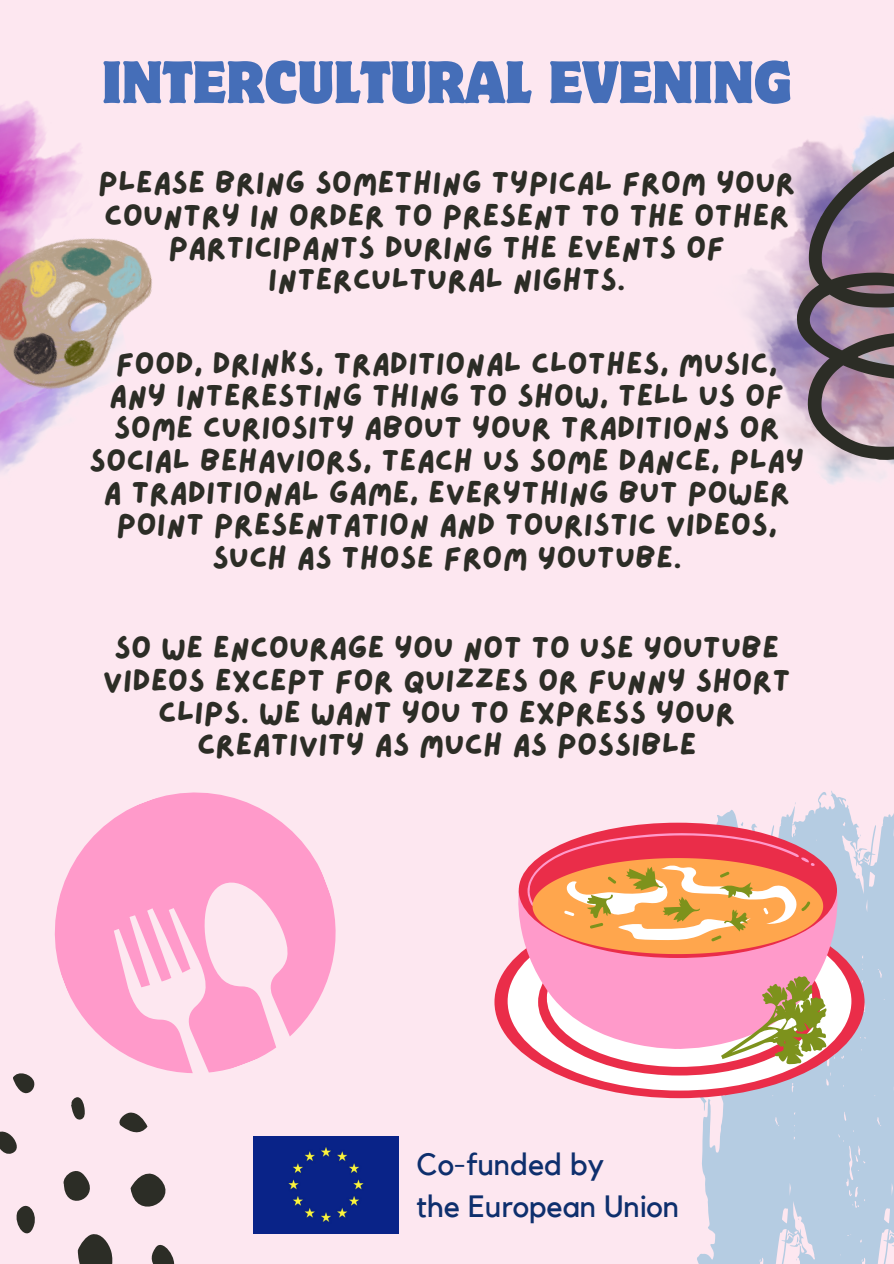
<style>
.page{position:relative;width:894px;height:1264px;background:#fff}
.page>*{position:absolute;margin:0;border:0;box-sizing:border-box;transform-origin:0 0}
.t1{font:semi-condensed 53.1px "Motter Corpus Std";color:#456eb8}
.t2{font:31.5px/32.2px "Lazydog";color:#2c2d26;text-align:center}
.t3{font:30.75px "Kollektif";color:#0e2f6d}
</style>
<div class="page">
<div style="left:0;top:0;width:893px;height:1263px;background:#fde7f0"></div>
<div style="left:253px;top:1136px;width:146px;height:97px;background:#092388"></div>
<svg style="left:54px;top:792px;width:282px;height:281px;fill:#ff9aca"></svg>
<svg style="left:679px;top:791px;width:214px;height:472px;fill:#b5cce2"></svg>
<div style="left:494px;top:905px;width:370px;height:193px;background:#ea2d49;border-radius:50%"></div>
<div style="left:507px;top:911px;width:344px;height:179px;background:#fff;border-radius:50%"></div>
<div style="left:538px;top:928px;width:282px;height:147px;background:#ea2d49;border-radius:50%"></div>
<div style="left:546px;top:929px;width:265px;height:137px;background:#fff;border-radius:50%"></div>
<svg style="left:512px;top:890px;width:331px;height:161px;fill:#ff9aca"></svg>
<div style="left:518px;top:822px;width:318px;height:136px;background:#ea2d49;border-radius:50%"></div>
<svg style="left:720px;top:976px;width:106px;height:88px"></svg>
<svg style="left:527px;top:832px;width:295px;height:122px"></svg>
<img style="left:747px;top:154px;width:146px;height:331px">
<svg style="left:119px;top:1112px;width:29px;height:21px"></svg>
<svg style="left:16px;top:1205px;width:19px;height:29px"></svg>
<svg style="left:63px;top:1171px;width:111px;height:92px"></svg>
<svg style="left:71px;top:1097px;width:14px;height:23px"></svg>
<svg style="left:0;top:1131px;width:17px;height:23px"></svg>
<svg style="left:13px;top:1073px;width:22px;height:21px"></svg>
<img style="left:0;top:101px;width:82px;height:371px">
<svg style="left:789px;top:116px;width:104px;height:347px;background:#a08b9e"></svg>
<img style="left:0;top:201px;width:152px;height:213px">
<h1 class="t1" style="left:102px;top:61px;width:691px">INTERCULTURAL EVENING</h1>
<p class="t2" style="left:98px;top:168px;width:698px">PLEASE BRING SOMETHING TYPICAL FROM YOUR COUNTRY IN ORDER TO PRESENT TO THE OTHER PARTICIPANTS DURING THE EVENTS OF INTERCULTURAL NIGHTS.</p>
<p class="t2" style="left:89px;top:348px;width:716px">FOOD, DRINKS, TRADITIONAL CLOTHES, MUSIC, ANY INTERESTING THING TO SHOW, TELL US OF SOME CURIOSITY ABOUT YOUR TRADITIONS OR SOCIAL BEHAVIORS, TEACH US SOME DANCE, PLAY A TRADITIONAL GAME, EVERYTHING BUT POWER POINT PRESENTATION AND TOURISTIC VIDEOS, SUCH AS THOSE FROM YOUTUBE.</p>
<p class="t2" style="left:103px;top:633px;width:689px">SO WE ENCOURAGE YOU NOT TO USE YOUTUBE VIDEOS EXCEPT FOR QUIZZES OR FUNNY SHORT CLIPS. WE WANT YOU TO EXPRESS YOUR CREATIVITY AS MUCH AS POSSIBLE</p>
<p class="t3" style="left:416px;top:1150px;width:189px">Co-funded by</p>
<p class="t3" style="left:416px;top:1192px;width:264px">the European Union</p>
</div>
